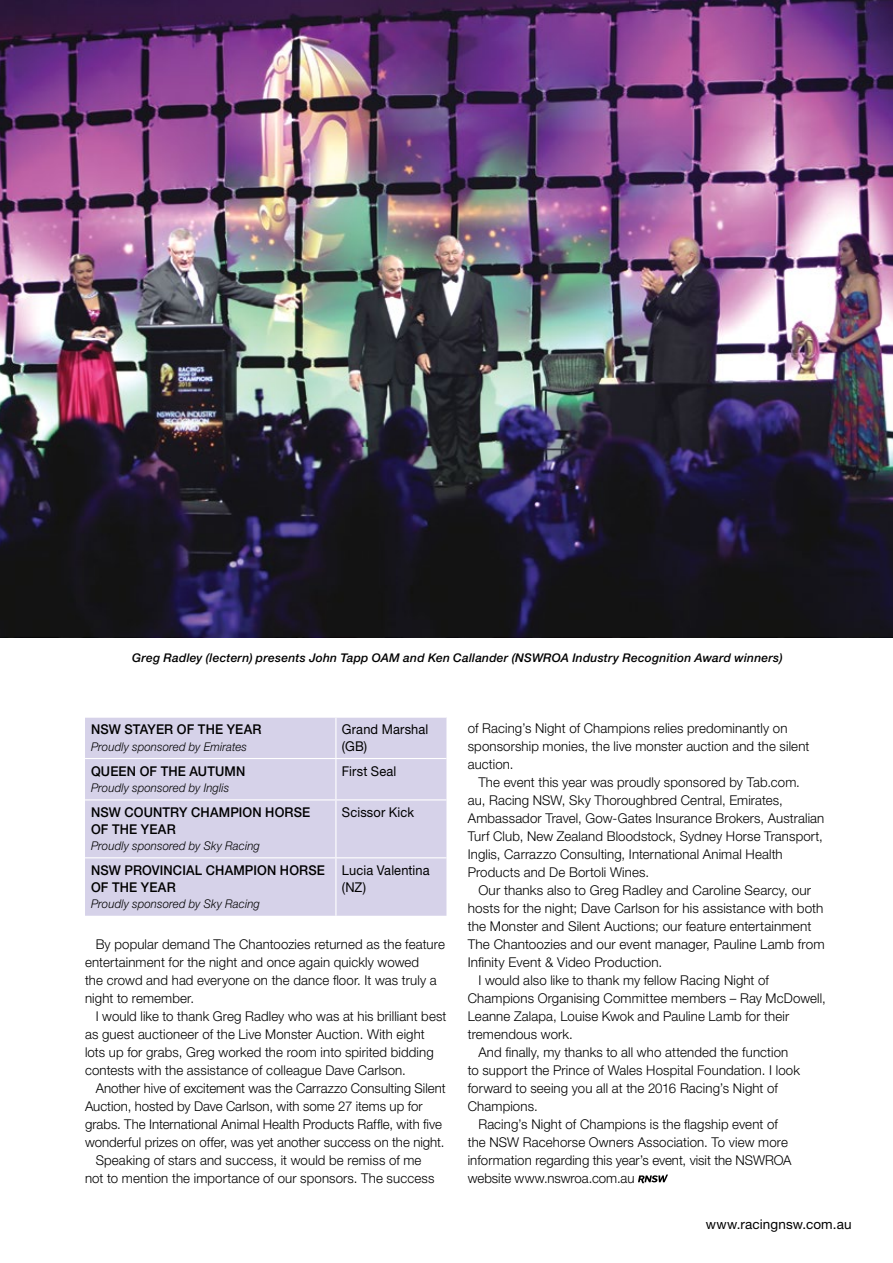
<style>
.page{position:relative;width:893px;height:1263px;background:#fff}
.page>*{position:absolute;margin:0;border:0;box-sizing:border-box;transform-origin:0 0}
.t1{font:300 13.5px/18px "Helvetica Neue LT Std";letter-spacing:.01em;color:#000}
.t2{font:500 13.5px/16.5px "Helvetica Neue LT Std";letter-spacing:.01em;color:#000;scale:.95 1}
.t3{font:13.5px/16.5px "Helvetica Neue LT Std";letter-spacing:.01em;color:#000;scale:.95 1}
.t4{font:13.5px "Helvetica Neue LT Std";letter-spacing:.01em;color:#000}
.t5{font:italic 300 12px "Helvetica Neue LT Std";letter-spacing:.015em;color:#000;scale:.95 1}
.t6{font:italic 500 12px "Helvetica Neue LT Std";letter-spacing:.02em;color:#000}
</style>
<div class="page">
<div style="left:85px;top:718px;width:361px;height:198px;background:#d6d2e9"></div>
<hr style="left:335px;top:718px;width:1px;height:40px;background:#fff">
<hr style="left:85px;top:758px;width:251px;height:1px;background:#fff">
<hr style="left:336px;top:758px;width:110px;height:1px;background:#fff">
<hr style="left:335px;top:759px;width:1px;height:40px;background:#fff">
<hr style="left:85px;top:799px;width:251px;height:1px;background:#fff">
<hr style="left:336px;top:799px;width:110px;height:1px;background:#fff">
<hr style="left:335px;top:800px;width:1px;height:57px;background:#fff">
<hr style="left:85px;top:857px;width:251px;height:1px;background:#fff">
<hr style="left:336px;top:857px;width:110px;height:1px;background:#fff">
<hr style="left:335px;top:858px;width:1px;height:58px;background:#fff">
<svg style="left:638px;top:1174px;width:30px;height:9px"></svg>
<img style="left:0;top:0;width:893px;height:638px">
<p class="t6" style="left:132px;top:650px;width:652px">Greg Radley (lectern) presents John Tapp OAM and Ken Callander (NSWROA Industry Recognition Award winners)</p>
<p class="t2" style="left:91px;top:721px;width:181px">NSW STAYER OF THE YEAR</p>
<p class="t5" style="left:91px;top:739px;width:166px">Proudly sponsored by Emirates</p>
<p class="t3" style="left:342px;top:721px;width:92px">Grand Marshal (GB)</p>
<p class="t2" style="left:91px;top:763px;width:164px">QUEEN OF THE AUTUMN</p>
<p class="t5" style="left:91px;top:781px;width:147px">Proudly sponsored by Inglis</p>
<p class="t3" style="left:342px;top:762px;width:59px">First Seal</p>
<p class="t2" style="left:91px;top:804px;width:232px">NSW COUNTRY CHAMPION HORSE<br>OF THE YEAR</p>
<p class="t5" style="left:91px;top:839px;width:179px">Proudly sponsored by Sky Racing</p>
<p class="t3" style="left:342px;top:804px;width:78px">Scissor Kick</p>
<p class="t2" style="left:91px;top:862px;width:248px">NSW PROVINCIAL CHAMPION HORSE<br>OF THE YEAR</p>
<p class="t5" style="left:91px;top:897px;width:179px">Proudly sponsored by Sky Racing</p>
<p class="t3" style="left:342px;top:862px;width:94px">Lucia Valentina (NZ)</p>
<p class="t1" style="left:85px;top:935px;width:361px;text-indent:11px">By popular demand The Chantoozies returned as the feature entertainment for the night and once again quickly wowed<br>the crowd and had everyone on the dance floor. It was truly a night to remember.</p>
<p class="t1" style="left:85px;top:1007px;width:363px;text-indent:11px">I would like to thank Greg Radley who was at his brilliant best as guest auctioneer of the Live Monster Auction. With eight lots up for grabs, Greg worked the room into spirited bidding contests with the assistance of colleague Dave Carlson.</p>
<p class="t1" style="left:96px;top:1079px;width:352px">Another hive of excitement was the Carrazzo Consulting Silent</p>
<p class="t1" style="left:85px;top:1097px;width:339px">Auction, hosted by Dave Carlson, with some 27 items up for</p>
<p class="t1" style="left:85px;top:1115px;width:358px">grabs. The International Animal Health Products Raffle, with five</p>
<p class="t1" style="left:85px;top:1133px;width:361px">wonderful prizes on offer, was yet another success on the night.</p>
<p class="t1" style="left:96px;top:1151px;width:327px">Speaking of stars and success, it would be remiss of me</p>
<p class="t1" style="left:85px;top:1169px;width:351px">not to mention the importance of our sponsors. The success</p>
<p class="t1" style="left:468px;top:719px;width:343px">of Racing’s Night of Champions relies predominantly on sponsorship monies, the live monster auction and the silent auction.</p>
<p class="t1" style="left:468px;top:773px;width:358px;text-indent:11px">The event this year was proudly sponsored by Tab.com.<br>au, Racing NSW, Sky Thoroughbred Central, Emirates, Ambassador Travel, Gow-Gates Insurance Brokers, Australian Turf Club, New Zealand Bloodstock, Sydney Horse Transport, Inglis, Carrazzo Consulting, International Animal Health Products and De Bortoli Wines.</p>
<p class="t1" style="left:478px;top:881px;width:334px">Our thanks also to Greg Radley and Caroline Searcy, our</p>
<p class="t1" style="left:468px;top:899px;width:357px">hosts for the night; Dave Carlson for his assistance with both</p>
<p class="t1" style="left:468px;top:917px;width:345px">the Monster and Silent Auctions; our feature entertainment</p>
<p class="t1" style="left:468px;top:935px;width:358px">The Chantoozies and our event manager, Pauline Lamb from</p>
<p class="t1" style="left:468px;top:953px;width:196px">Infinity Event &amp; Video Production.</p>
<p class="t1" style="left:478px;top:971px;width:292px">I would also like to thank my fellow Racing Night of</p>
<p class="t1" style="left:468px;top:989px;width:359px">Champions Organising Committee members – Ray McDowell,</p>
<p class="t1" style="left:468px;top:1007px;width:323px">Leanne Zalapa, Louise Kwok and Pauline Lamb for their</p>
<p class="t1" style="left:468px;top:1025px;width:107px">tremendous work.</p>
<p class="t1" style="left:478px;top:1043px;width:311px">And finally, my thanks to all who attended the function</p>
<p class="t1" style="left:468px;top:1061px;width:334px">to support the Prince of Wales Hospital Foundation. I look</p>
<p class="t1" style="left:468px;top:1079px;width:312px">forward to seeing you all at the 2016 Racing’s Night of</p>
<p class="t1" style="left:468px;top:1097px;width:71px">Champions.</p>
<p class="t1" style="left:478px;top:1115px;width:301px">Racing’s Night of Champions is the flagship event of</p>
<p class="t1" style="left:468px;top:1133px;width:322px">the NSW Racehorse Owners Association. To view more</p>
<p class="t1" style="left:468px;top:1151px;width:325px">information regarding this year’s event, visit the NSWROA</p>
<p class="t1" style="left:468px;top:1169px;width:168px">website www.nswroa.com.au</p>
<p class="t4" style="left:706px;top:1216px;width:147px">www.racingnsw.com.au</p>
</div>
